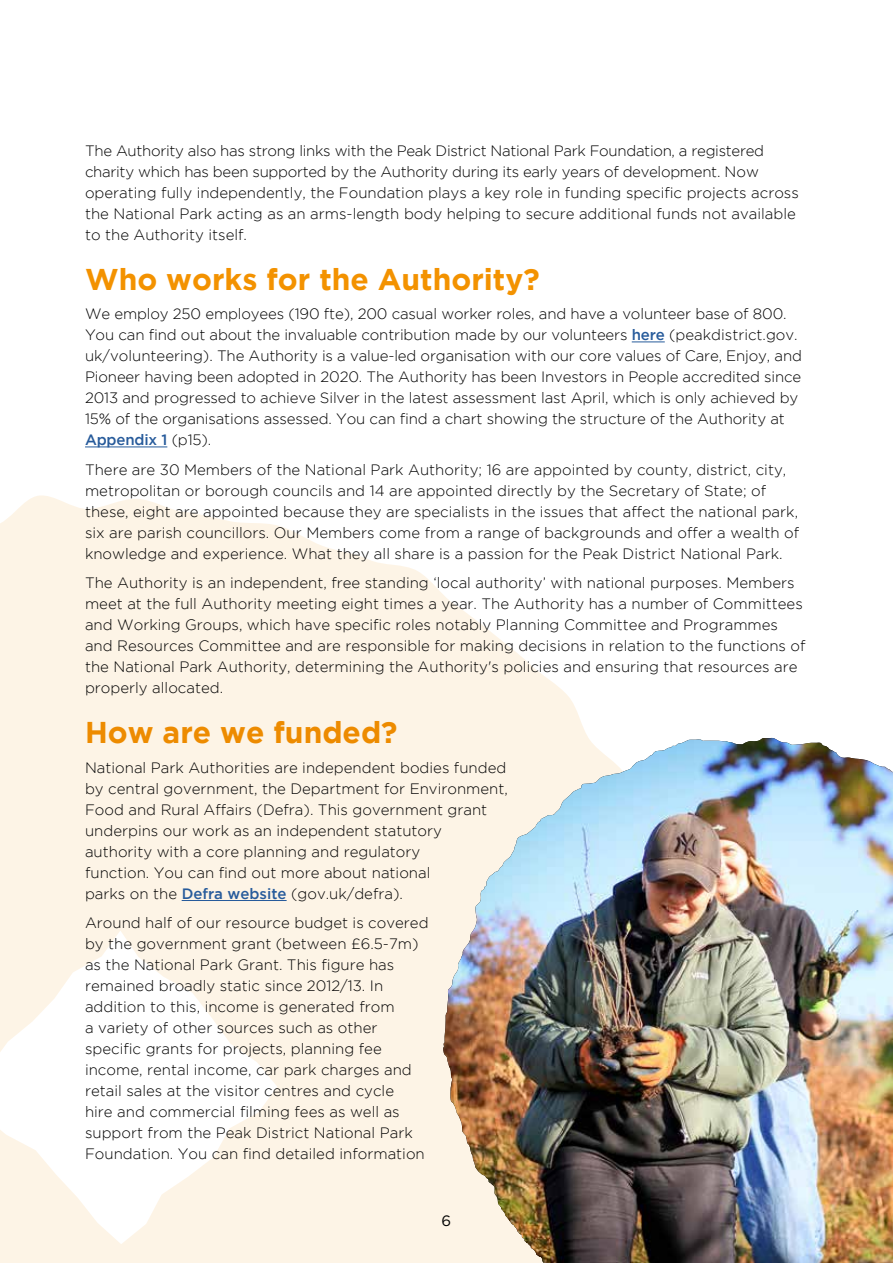
<style>
.page{position:relative;width:893px;height:1263px;background:#fff}
.page>*{position:absolute;margin:0;border:0;box-sizing:border-box;transform-origin:0 0}
.t1{font:700 30px "Gotham";color:#f39200}
.t2{font:700 30px "Gotham";color:#ed8b00}
.t3{font:300 15px/21px "Gotham";color:#000}
.t4{font:300 15px/21px "Gotham";letter-spacing:-.02em;color:#000}
.t5{font:15px "Gotham";color:#000}
.s1{font-weight:500;color:#275b9b}
</style>
<div class="page">
<svg style="left:0;top:495px;width:588px;height:768px;fill:#fdf4e6"></svg>
<hr style="left:632px;top:342px;width:33px;height:1px;background:#275b9b">
<hr style="left:85px;top:447px;width:82px;height:1px;background:#275b9b">
<hr style="left:182px;top:900px;width:105px;height:1px;background:#275b9b">
<img style="left:443px;top:738px;width:450px;height:525px">
<img style="left:458px;top:738px;width:311px;height:227px">
<p class="t4" style="left:85px;top:140px;width:680px">The Authority also has strong links with the Peak District National Park Foundation, a registered charity which has been supported by the Authority during its early years of development. Now</p>
<p class="t3" style="left:85px;top:182px;width:715px">operating fully independently, the Foundation plays a key role in funding specific projects across</p>
<p class="t3" style="left:85px;top:203px;width:712px">the National Park acting as an arms-length body helping to secure additional funds not available to the Authority itself.</p>
<h2 class="t1" style="left:85px;top:262px;width:456px">Who works for the Authority?</h2>
<p class="t3" style="left:85px;top:303px;width:718px">We employ 250 employees (190 fte), 200 casual worker roles, and have a volunteer base of 800.<br>You can find out about the invaluable contribution made by our volunteers <span class="s1">here</span> (peakdistrict.gov. uk/volunteering). The Authority is a value-led organisation with our core values of Care, Enjoy, and Pioneer having been adopted in 2020. The Authority has been Investors in People accredited since</p>
<p class="t3" style="left:85px;top:387px;width:715px">2013 and progressed to achieve Silver in the latest assessment last April, which is only achieved by<br>15% of the organisations assessed. You can find a chart showing the structure of the Authority at<br><span class="s1">Appendix 1</span> (p15).</p>
<p class="t3" style="left:85px;top:459px;width:703px">There are 30 Members of the National Park Authority; 16 are appointed by county, district, city, metropolitan or borough councils and 14 are appointed directly by the Secretary of State; of</p>
<p class="t3" style="left:85px;top:501px;width:716px;text-align:justify">these, eight are appointed because they are specialists in the issues that affect the national park, six are parish councillors. Our Members come from a range of backgrounds and offer a wealth of knowledge and experience. What they all share is a passion for the Peak District National Park.</p>
<p class="t3" style="left:85px;top:572px;width:719px">The Authority is an independent, free standing ‘local authority’ with national purposes. Members meet at the full Authority meeting eight times a year. The Authority has a number of Committees</p>
<p class="t3" style="left:85px;top:614px;width:722px">and Working Groups, which have specific roles notably Planning Committee and Programmes and Resources Committee and are responsible for making decisions in relation to the functions of</p>
<p class="t3" style="left:85px;top:656px;width:714px">the National Park Authority, determining the Authority's policies and ensuring that resources are properly allocated.</p>
<h2 class="t2" style="left:85px;top:715px;width:314px">How are we funded?</h2>
<p class="t3" style="left:85px;top:757px;width:424px">National Park Authorities are independent bodies funded by central government, the Department for Environment,</p>
<p class="t3" style="left:85px;top:799px;width:404px">Food and Rural Affairs (Defra). This government grant</p>
<p class="t3" style="left:85px;top:820px;width:358px">underpins our work as an independent statutory authority with a core planning and regulatory</p>
<p class="t3" style="left:85px;top:862px;width:347px">function. You can find out more about national</p>
<p class="t3" style="left:85px;top:883px;width:319px">parks on the <span class="s1">Defra website</span> (gov.uk/defra).</p>
<p class="t3" style="left:85px;top:912px;width:345px">Around half of our resource budget is covered</p>
<p class="t3" style="left:85px;top:933px;width:335px">by the government grant (between £6.5-7m) as the National Park Grant. This figure has remained broadly static since 2012/13. In</p>
<p class="t3" style="left:85px;top:996px;width:311px">addition to this, income is generated from a variety of other sources such as other</p>
<p class="t3" style="left:85px;top:1038px;width:298px">specific grants for projects, planning fee</p>
<p class="t3" style="left:85px;top:1059px;width:328px">income, rental income, car park charges and retail sales at the visitor centres and cycle</p>
<p class="t3" style="left:85px;top:1101px;width:316px">hire and commercial filming fees as well as</p>
<p class="t3" style="left:85px;top:1122px;width:329px">support from the Peak District National Park</p>
<p class="t3" style="left:85px;top:1143px;width:341px">Foundation. You can find detailed information</p>
<p class="t5" style="left:442px;top:1211px;width:11px">6</p>
</div>
